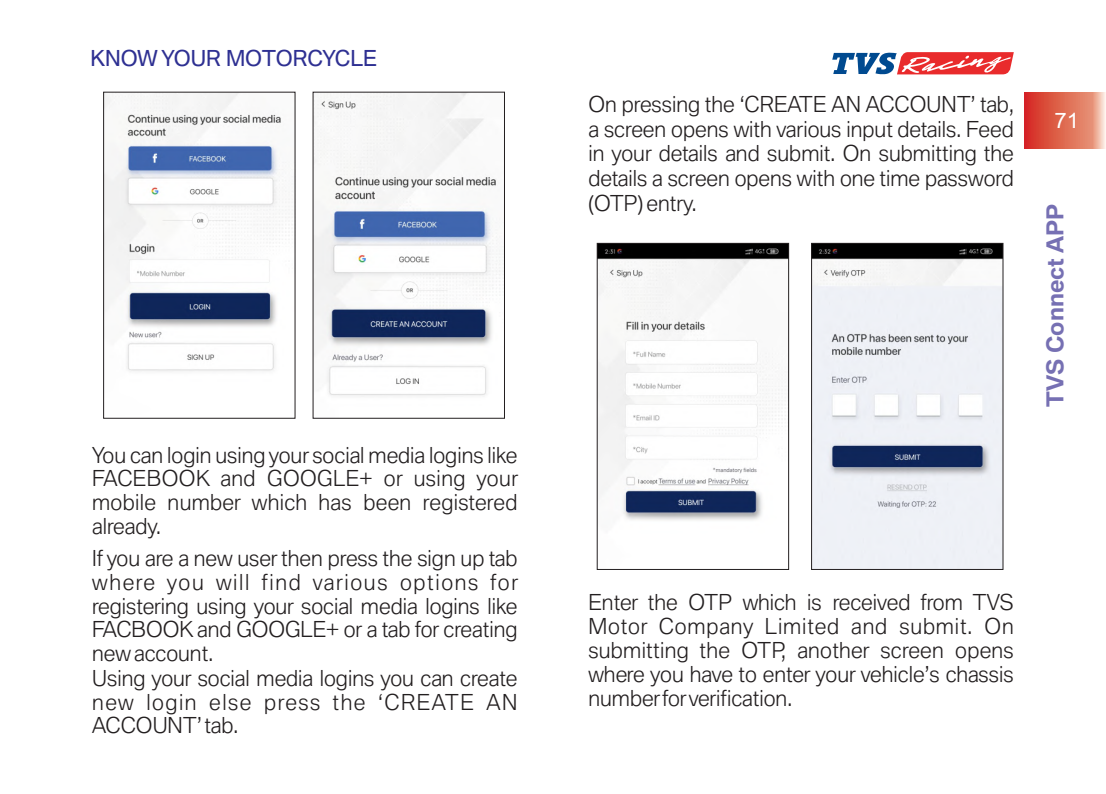
<style>
.page{position:relative;width:1106px;height:794px;background:#fff}
.page>*{position:absolute;margin:0;border:0;box-sizing:border-box;transform-origin:0 0}
.t1{font:300 22.5px "BMW Type V2";color:#7670b3}
.t2{font:300 21.25px/23.8px "BMW Type V2";color:#231f20;text-align:justify}
.t3{font:21.25px "BMW Type V2";color:#2e3092}
.t4{font:21.25px "Arial";color:#fff;scale:1.05 1}
</style>
<div class="page">
<img style="left:105px;top:94px;width:188px;height:278px">
<div style="left:103px;top:92px;width:192px;height:327px;border:1px solid #231f20"></div>
<img style="left:314px;top:94px;width:186px;height:303px">
<div style="left:312px;top:92px;width:193px;height:327px;border:1px solid #231f20"></div>
<img style="left:598px;top:245px;width:189px;height:275px">
<div style="left:596px;top:243px;width:193px;height:327px;border:1px solid #231f20"></div>
<img style="left:813px;top:245px;width:188px;height:323px">
<div style="left:811px;top:243px;width:192px;height:327px;border:1px solid #231f20"></div>
<svg style="left:832px;top:52px;width:181px;height:22px"></svg>
<hr style="left:1105px;top:92px;width:1px;height:57px;background:#fff8f5">
<hr style="left:1104px;top:92px;width:1px;height:57px;background:#fff1ea">
<hr style="left:1103px;top:92px;width:1px;height:57px;background:#fce9df">
<hr style="left:1102px;top:92px;width:1px;height:57px;background:#f7ddd2">
<hr style="left:1101px;top:92px;width:1px;height:57px;background:#f7d7c9">
<hr style="left:1100px;top:92px;width:1px;height:57px;background:#f7d0c0">
<hr style="left:1099px;top:92px;width:1px;height:57px;background:#f5c8b7">
<hr style="left:1098px;top:92px;width:1px;height:57px;background:#f2c1ae">
<hr style="left:1097px;top:92px;width:1px;height:57px;background:#f0b9a5">
<hr style="left:1096px;top:92px;width:1px;height:57px;background:#eeb19b">
<hr style="left:1095px;top:92px;width:1px;height:57px;background:#eda890">
<hr style="left:1094px;top:92px;width:1px;height:57px;background:#eca188">
<hr style="left:1093px;top:92px;width:1px;height:57px;background:#ea9a82">
<hr style="left:1092px;top:92px;width:1px;height:57px;background:#e8947b">
<hr style="left:1091px;top:92px;width:1px;height:57px;background:#e69077">
<hr style="left:1090px;top:92px;width:1px;height:57px;background:#e68f76">
<hr style="left:1089px;top:92px;width:1px;height:57px;background:#e68d74">
<hr style="left:1088px;top:92px;width:1px;height:57px;background:#e58d73">
<hr style="left:1087px;top:92px;width:1px;height:57px;background:#e58b71">
<hr style="left:1086px;top:92px;width:1px;height:57px;background:#e5896f">
<hr style="left:1085px;top:92px;width:1px;height:57px;background:#e5896e">
<hr style="left:1084px;top:92px;width:1px;height:57px;background:#e4876d">
<hr style="left:1083px;top:92px;width:1px;height:57px;background:#e4866c">
<hr style="left:1082px;top:92px;width:1px;height:57px;background:#e4856b">
<hr style="left:1081px;top:92px;width:1px;height:57px;background:#e48368">
<hr style="left:1080px;top:92px;width:1px;height:57px;background:#e48268">
<hr style="left:1079px;top:92px;width:1px;height:57px;background:#e48065">
<hr style="left:1078px;top:92px;width:1px;height:57px;background:#e37f65">
<hr style="left:1077px;top:92px;width:1px;height:57px;background:#e37d62">
<hr style="left:1076px;top:92px;width:1px;height:57px;background:#e37c62">
<hr style="left:1075px;top:92px;width:1px;height:57px;background:#e37b61">
<hr style="left:1074px;top:92px;width:1px;height:57px;background:#e2795e">
<hr style="left:1073px;top:92px;width:1px;height:57px;background:#e1785e">
<hr style="left:1072px;top:92px;width:1px;height:57px;background:#e1765c">
<hr style="left:1071px;top:92px;width:1px;height:57px;background:#e1765c">
<hr style="left:1070px;top:92px;width:1px;height:57px;background:#e1745a">
<hr style="left:1069px;top:92px;width:1px;height:57px;background:#e17258">
<hr style="left:1068px;top:92px;width:1px;height:57px;background:#e07258">
<hr style="left:1067px;top:92px;width:1px;height:57px;background:#e06f55">
<hr style="left:1066px;top:92px;width:1px;height:57px;background:#e06e54">
<hr style="left:1065px;top:92px;width:1px;height:57px;background:#e06e54">
<hr style="left:1064px;top:92px;width:1px;height:57px;background:#de6b51">
<hr style="left:1063px;top:92px;width:1px;height:57px;background:#de6a50">
<hr style="left:1062px;top:92px;width:1px;height:57px;background:#de684e">
<hr style="left:1061px;top:92px;width:1px;height:57px;background:#de674d">
<hr style="left:1060px;top:92px;width:1px;height:57px;background:#de654b">
<hr style="left:1059px;top:92px;width:1px;height:57px;background:#de634a">
<hr style="left:1058px;top:92px;width:1px;height:57px;background:#dd6249">
<hr style="left:1057px;top:92px;width:1px;height:57px;background:#dd6047">
<hr style="left:1056px;top:92px;width:1px;height:57px;background:#dd6047">
<hr style="left:1055px;top:92px;width:1px;height:57px;background:#dd5e46">
<hr style="left:1054px;top:92px;width:1px;height:57px;background:#dd5c44">
<hr style="left:1053px;top:92px;width:1px;height:57px;background:#db5b43">
<hr style="left:1052px;top:92px;width:1px;height:57px;background:#db5841">
<hr style="left:1051px;top:92px;width:1px;height:57px;background:#db5741">
<hr style="left:1050px;top:92px;width:1px;height:57px;background:#db553f">
<hr style="left:1049px;top:92px;width:1px;height:57px;background:#db543e">
<hr style="left:1048px;top:92px;width:1px;height:57px;background:#db533d">
<hr style="left:1047px;top:92px;width:1px;height:57px;background:#da503b">
<hr style="left:1046px;top:92px;width:1px;height:57px;background:#da4e3a">
<hr style="left:1045px;top:92px;width:1px;height:57px;background:#da4d39">
<hr style="left:1044px;top:92px;width:1px;height:57px;background:#da4c38">
<hr style="left:1043px;top:92px;width:1px;height:57px;background:#da4a37">
<hr style="left:1042px;top:92px;width:1px;height:57px;background:#d94735">
<hr style="left:1041px;top:92px;width:1px;height:57px;background:#d94635">
<hr style="left:1040px;top:92px;width:1px;height:57px;background:#d94434">
<hr style="left:1039px;top:92px;width:1px;height:57px;background:#d94233">
<hr style="left:1038px;top:92px;width:1px;height:57px;background:#d83f31">
<hr style="left:1037px;top:92px;width:1px;height:57px;background:#d83e31">
<hr style="left:1036px;top:92px;width:1px;height:57px;background:#d83d30">
<hr style="left:1035px;top:92px;width:1px;height:57px;background:#d83a2f">
<hr style="left:1034px;top:92px;width:1px;height:57px;background:#d8392e">
<hr style="left:1033px;top:92px;width:1px;height:57px;background:#d8352d">
<hr style="left:1032px;top:92px;width:1px;height:57px;background:#d7332c">
<hr style="left:1031px;top:92px;width:1px;height:57px;background:#d7322b">
<hr style="left:1030px;top:92px;width:1px;height:57px;background:#d72e2a">
<hr style="left:1029px;top:92px;width:1px;height:57px;background:#d72c2a">
<hr style="left:1028px;top:92px;width:1px;height:57px;background:#d72b29">
<hr style="left:1027px;top:92px;width:1px;height:57px;background:#d52728">
<hr style="left:1026px;top:92px;width:1px;height:57px;background:#d52628">
<hr style="left:1025px;top:92px;width:1px;height:57px;background:#d52127">
<hr style="left:1024px;top:92px;width:1px;height:57px;background:#d52027">
<p class="t3" style="left:91px;top:50px;width:288px">KNOW YOUR MOTORCYCLE</p>
<p class="t2" style="left:92px;top:445px;width:427px">You can login using your social media logins like FACEBOOK and GOOGLE+ or using your mobile number which has been registered already.</p>
<p class="t2" style="left:92px;top:548px;width:427px;text-align:left">If you are a new user then press the sign up tab where you will find various options for registering using your social media logins like FACBOOK and GOOGLE+ or a tab for creating new account.<br>Using your social media logins you can create new login else press the ‘CREATE AN ACCOUNT’ tab.</p>
<p class="t2" style="left:588px;top:94px;width:427px;line-height:24.5px">On pressing the ‘CREATE AN ACCOUNT’ tab, a screen opens with various input details. Feed in your details and submit. On submitting the details a screen opens with one time password (OTP) entry.</p>
<p class="t4" style="left:1054px;top:113px;width:25px">71</p>
<p class="t1" style="left:1046px;top:407px;width:204px;rotate:-90deg">TVS Connect APP</p>
<p class="t2" style="left:588px;top:592px;width:427px">Enter the OTP which is received from TVS Motor Company Limited and submit. On submitting the OTP, another screen opens where you have to enter your vehicle’s chassis numberforverification.</p>
</div>
